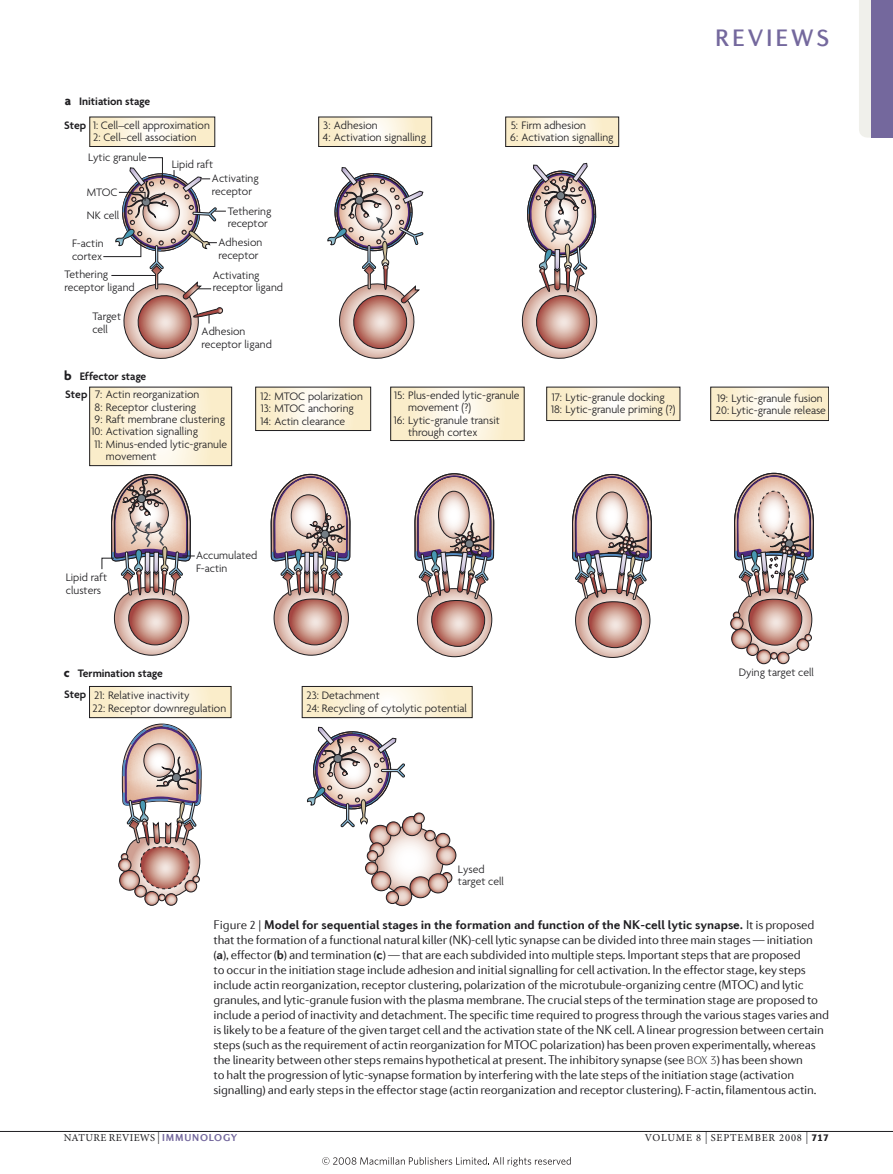
<style>
.page{position:relative;width:893px;height:1174px;background:#fff}
.page>*{position:absolute;margin:0;border:0;box-sizing:border-box;transform-origin:0 0}
.t1{font:500 24px "Diverda Sans Com";letter-spacing:.115em;color:#74689d}
.t2{font:300 12.75px/15px "Diverda Sans Com";letter-spacing:-.015em;color:#1f1e21}
.t3{font:300 11.7px/12.5px "Agenda";color:#1f1e21}
.t4{font:600 11.7px "Agenda";color:#1f1e21}
.t5{font:10.5px "Minion Pro";letter-spacing:.07em;color:#1f1e21}
.t6{font:10.5px "Minion Pro";letter-spacing:.03em;color:#1f1e21}
.s1{font-weight:700;font-size:13.5px}
.s2{font-weight:700}
.s3{font-weight:300}
.s4{color:#74689d}
.s5{font-size:12px}
.s6{font-family:"Diverda Sans Com";font-weight:700;font-size:10.2px;color:#74689d}
.s7{font-family:"Diverda Sans Com";font-weight:900}
</style>
<div class="page">
<hr style="left:0;top:1131px;width:893px;height:1px;background:#1f1e21">
<div style="left:777px;top:652px;width:12px;height:12px;border:1px solid #1f1e21;border-radius:50%"></div>
<div style="left:757px;top:649px;width:14px;height:15px;border:1px solid #1f1e21;border-radius:50%"></div>
<div style="left:730px;top:617px;width:13px;height:13px;border:1px solid #1f1e21;border-radius:50%"></div>
<svg style="left:92px;top:119px;width:121px;height:26px"></svg>
<div style="left:90px;top:117px;width:125px;height:30px;border:1px solid #1f1e21"></div>
<svg style="left:320px;top:119px;width:110px;height:26px"></svg>
<div style="left:318px;top:117px;width:114px;height:30px;border:1px solid #1f1e21"></div>
<div style="left:90px;top:387px;width:142px;height:78px;background:#faedca"></div>
<div style="left:89px;top:387px;width:143px;height:79px;border:1px solid #1f1e21"></div>
<svg style="left:448px;top:391px;width:74px;height:48px"></svg>
<div style="left:390px;top:387px;width:134px;height:54px;border:1px solid #1f1e21"></div>
<svg style="left:548px;top:389px;width:130px;height:30px"></svg>
<div style="left:546px;top:387px;width:134px;height:34px;border:1px solid #1f1e21"></div>
<div style="left:90px;top:686px;width:141px;height:31px;background:#faedca"></div>
<div style="left:89px;top:686px;width:142px;height:32px;border:1px solid #1f1e21"></div>
<div style="left:302px;top:686px;width:170px;height:31px;background:#faedca"></div>
<div style="left:302px;top:686px;width:170px;height:32px;border:1px solid #1f1e21"></div>
<svg style="left:712px;top:389px;width:115px;height:30px"></svg>
<div style="left:710px;top:387px;width:119px;height:34px;border:1px solid #1f1e21"></div>
<svg style="left:507px;top:119px;width:110px;height:26px"></svg>
<div style="left:505px;top:117px;width:114px;height:30px;border:1px solid #1f1e21"></div>
<svg style="left:119px;top:386px;width:441px;height:5px"></svg>
<div style="left:118px;top:858px;width:13px;height:13px;border:1px solid #1f1e21;border-radius:50%"></div>
<svg style="left:437px;top:845px;width:19px;height:20px"></svg>
<div style="left:437px;top:845px;width:19px;height:20px;border:1px solid #1f1e21;border-radius:50%"></div>
<div style="left:436px;top:833px;width:14px;height:14px;border:1px solid #1f1e21;border-radius:50%"></div>
<svg style="left:410px;top:876px;width:21px;height:21px"></svg>
<div style="left:410px;top:876px;width:21px;height:22px;border:1px solid #1f1e21;border-radius:50%"></div>
<svg style="left:393px;top:886px;width:19px;height:19px"></svg>
<div style="left:392px;top:886px;width:20px;height:19px;border:1px solid #1f1e21;border-radius:50%"></div>
<svg style="left:448px;top:872px;width:4px;height:11px"></svg>
<div style="left:441px;top:872px;width:11px;height:11px;border:1px solid #1f1e21;border-radius:50%"></div>
<svg style="left:386px;top:893px;width:12px;height:10px"></svg>
<div style="left:386px;top:891px;width:13px;height:12px;border:1px solid #1f1e21;border-radius:50%"></div>
<svg style="left:122px;top:386px;width:326px;height:507px"></svg>
<svg style="left:307px;top:727px;width:98px;height:100px"></svg>
<svg style="left:269px;top:474px;width:82px;height:220px"></svg>
<img style="left:413px;top:473px;width:82px;height:184px">
<svg style="left:572px;top:474px;width:80px;height:184px"></svg>
<img style="left:731px;top:473px;width:83px;height:190px">
<svg style="left:103px;top:157px;width:495px;height:202px"></svg>
<img style="left:119px;top:723px;width:83px;height:182px">
<hr style="left:111px;top:275px;width:45px;height:1px;background:#1f1e21">
<svg style="left:102px;top:474px;width:93px;height:221px"></svg>
<svg style="left:859px;top:0;width:13px;height:138px;background:#e6e5e5"></svg>
<div style="left:872px;top:0;width:21px;height:138px;background:#74689d"></div>
<svg style="left:322px;top:1157px;width:249px;height:9px"></svg>
<p class="t4" style="left:65px;top:94px;width:87px"><span class="s1">a</span> Initiation stage</p>
<p class="t3" style="left:93px;top:119px;width:118px">1: Cell–cell approximation<br>2: Cell–cell association</p>
<p class="t3" style="left:323px;top:119px;width:105px">3: Adhesion<br>4: Activation signalling</p>
<p class="t3" style="left:510px;top:119px;width:105px">5: Firm adhesion<br>6: Activation signalling</p>
<p class="t4" style="left:64px;top:118px;width:24px">Step</p>
<p class="t3" style="left:88px;top:150px;width:60px">Lytic granule</p>
<p class="t3" style="left:87px;top:181px;width:34px;line-height:22.6px">MTOC<br>NK cell</p>
<p class="t3" style="left:72px;top:237px;width:33px">F-actin cortex</p>
<p class="t3" style="left:65px;top:268px;width:72px">Tethering receptor ligand</p>
<p class="t3" style="left:92px;top:310px;width:30px">Target cell</p>
<p class="t4" style="left:64px;top:369px;width:84px"><span class="s1">b</span> Effector stage</p>
<p class="t3" style="left:212px;top:157px;width:48px;line-height:14.1px;text-indent:-40px">Lipid raft<br>Activating</p>
<p class="t3" style="left:212px;top:185px;width:42px">receptor</p>
<p class="t3" style="left:228px;top:205px;width:45px">Tethering receptor</p>
<p class="t3" style="left:219px;top:236px;width:45px">Adhesion receptor</p>
<p class="t3" style="left:213px;top:269px;width:72px">Activating receptor ligand</p>
<p class="t3" style="left:202px;top:325px;width:72px">Adhesion receptor ligand</p>
<h1 class="t1" style="left:715px;top:24px;width:116px">REVIEWS</h1>
<p class="t4" style="left:65px;top:387px;width:24px">Step</p>
<p class="t3" style="left:95px;top:388px;width:106px">7: Actin reorganization</p>
<p class="t3" style="left:94px;top:400px;width:103px">8: Receptor clustering</p>
<p class="t3" style="left:95px;top:413px;width:132px">9: Raft membrane clustering</p>
<p class="t3" style="left:91px;top:425px;width:108px">10: Activation signalling</p>
<p class="t3" style="left:94px;top:438px;width:134px">11: Minus-ended lytic-granule</p>
<p class="t3" style="left:106px;top:450px;width:52px">movement</p>
<p class="t3" style="left:260px;top:389px;width:104px">12: MTOC polarization<br>13: MTOC anchoring<br>14: Actin clearance</p>
<p class="t3" style="left:394px;top:388px;width:127px">15: Plus-ended lytic-granule</p>
<p class="t3" style="left:408px;top:401px;width:65px">movement (?)</p>
<p class="t3" style="left:394px;top:413px;width:108px">16: Lytic-granule transit</p>
<p class="t3" style="left:408px;top:426px;width:71px">through cortex</p>
<p class="t3" style="left:551px;top:390px;width:126px">17: Lytic-granule docking<br>18: Lytic-granule priming (?)</p>
<p class="t3" style="left:716px;top:391px;width:111px">19: Lytic-granule fusion<br>20: Lytic-granule release</p>
<p class="t3" style="left:66px;top:571px;width:43px">Lipid raft clusters</p>
<p class="t4" style="left:64px;top:666px;width:101px"><span class="s1">c</span> Termination stage</p>
<p class="t3" style="left:196px;top:549px;width:63px">Accumulated<br>F-actin</p>
<p class="t4" style="left:64px;top:687px;width:24px">Step</p>
<p class="t3" style="left:93px;top:689px;width:135px">21: Relative inactivity<br>22: Receptor downregulation</p>
<p class="t3" style="left:306px;top:689px;width:162px">23: Detachment<br>24: Recycling of cytolytic potential</p>
<p class="t3" style="left:739px;top:666px;width:77px">Dying target cell</p>
<p class="t3" style="left:458px;top:862px;width:48px">Lysed target cell</p>
<p class="t2" style="left:213px;top:917px;width:617px">Figure 2 | <span class="s2">model for sequential stages in the formation and function of the nK‑cell lytic synapse.</span> It is proposed that the formation of a functional natural killer (NK)-cell lytic synapse can be divided into three main stages — initiation (<span class="s2">a</span>), effector (<span class="s2">b</span>) and termination (<span class="s2">c</span>) — that are each subdivided into multiple steps. Important steps that are proposed<br>to occur in the initiation stage include adhesion and initial signalling for cell activation. In the effector stage, key steps include actin reorganization, receptor clustering, polarization of the microtubule-organizing centre (MTOC) and lytic granules, and lytic-granule fusion with the plasma membrane. The crucial steps of the termination stage are proposed to include a period of inactivity and detachment. The specific time required to progress through the various stages varies and is likely to be a feature of the given target cell and the activation state of the NK cell. A linear progression between certain steps (such as the requirement of actin reorganization for MTOC polarization) has been proven experimentally, whereas the linearity between other steps remains hypothetical at present. The inhibitory synapse (see</p>
<p class="t4" style="left:686px;top:933px;width:143px">Nature Reviews <span class="s3">|</span> <span class="s4">Immunology</span></p>
<p class="t2" style="left:213px;top:1052px;width:604px;text-indent:497px">✓) has been shown to halt the progression of lytic-synapse formation by interfering with the late steps of the initiation stage (activation signalling) and early steps in the effector stage (actin reorganization and receptor clustering). F-actin, filamentous actin.</p>
<p class="t6" style="left:64px;top:1130px;width:175px">NATURE REVIEWS <span class="s5">|</span> <span class="s6">immunology</span></p>
<p class="t5" style="left:645px;top:1130px;width:186px">VOLUME 8 <span class="s5">|</span> SEPTEMBER 2008 <span class="s5">|</span> <span class="s7">717</span></p>
</div>
